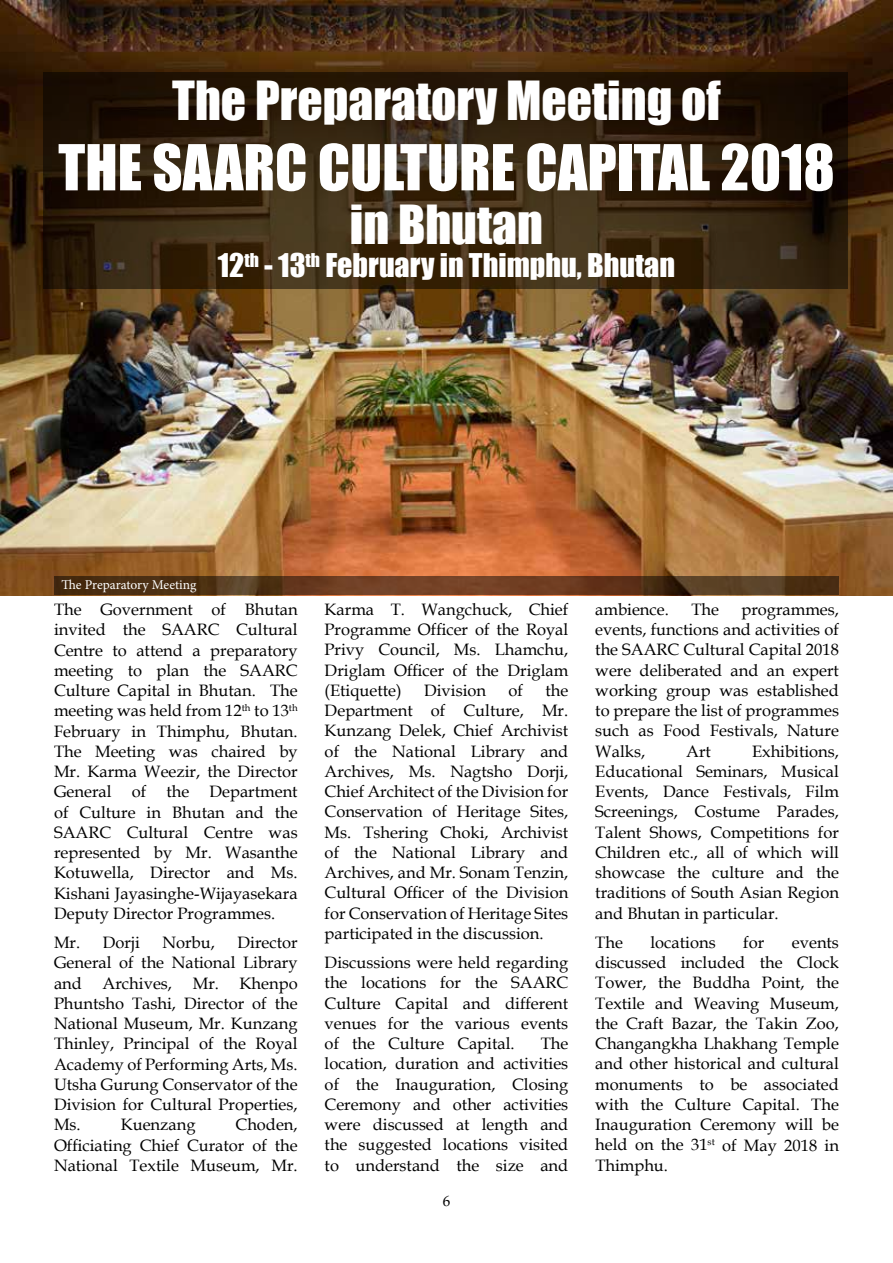
<style>
.page{position:relative;width:893px;height:1263px;background:#fff}
.page>*{position:absolute;margin:0;border:0;box-sizing:border-box;transform-origin:0 0}
.t1{font:58.5px "Impact";color:#fff}
.t2{font:49.5px "Impact";color:#fff}
.t3{font:30px "Impact";color:#fff}
.t4{font:16.5px/20.2px "Book Antiqua";color:#000;text-align:justify}
.t5{font:15px "Book Antiqua";color:#000}
.t6{font:13.5px "Minion Pro";letter-spacing:-.005em;color:#fff}
</style>
<div class="page">
<img style="left:0;top:0;width:893px;height:595px">
<svg style="left:43px;top:72px;width:805px;height:216px;background:#30200e"></svg>
<svg style="left:54px;top:576px;width:785px;height:19px;background:#5c371c"></svg>
<h2 class="t2" style="left:172px;top:62px;width:550px">The Preparatory Meeting of</h2>
<h1 class="t1" style="left:58px;top:122px;width:778px">THE SAARC CULTURE CAPITAL 2018</h1>
<h2 class="t2" style="left:350px;top:187px;width:195px">in Bhutan</h2>
<h3 class="t3" style="left:218px;top:242px;width:459px">12<sup>th</sup> - 13<sup>th</sup> February in Thimphu, Bhutan</h3>
<p class="t6" style="left:62px;top:575px;width:136px">The Preparatory Meeting</p>
<p class="t4" style="left:54px;top:599px;width:245px">The Government of Bhutan invited the SAARC Cultural Centre to attend a preparatory meeting to plan the SAARC Culture Capital in Bhutan. The meeting was held from 12<sup>th</sup> to 13<sup>th </sup>February in Thimphu, Bhutan.<br>The Meeting was chaired by Mr. Karma Weezir, the Director General of the Department of Culture in Bhutan and the SAARC Cultural Centre was represented by Mr. Wasanthe Kotuwella, Director and Ms.<br>Kishani Jayasinghe-Wijayasekara Deputy Director Programmes.</p>
<p class="t4" style="left:54px;top:932px;width:87px">Mr. Dorji</p>
<p class="t4" style="left:162px;top:932px;width:54px">Norbu,</p>
<p class="t4" style="left:54px;top:932px;width:245px;text-indent:183px">Director General of the National Library and</p>
<p class="t4" style="left:54px;top:972px;width:245px;text-indent:139px">Mr. Khenpo Phuntsho Tashi, Director of the National Museum, Mr. Kunzang Thinley, Principal of the Royal Academy of Performing Arts, Ms.<br>Utsha Gurung Conservator of the Division for Cultural Properties, Ms.</p>
<p class="t4" style="left:103px;top:972px;width:71px">Archives,</p>
<p class="t4" style="left:54px;top:1114px;width:245px;text-indent:182px">Choden, Officiating Chief Curator of the National Textile Museum, Mr.</p>
<p class="t4" style="left:121px;top:1114px;width:76px">Kuenzang</p>
<p class="t4" style="left:325px;top:599px;width:245px">Karma T. Wangchuck, Chief Programme Officer of the Royal Privy Council, Ms. Lhamchu, Driglam Officer of the Driglam (Etiquette)</p>
<p class="t4" style="left:325px;top:680px;width:245px;text-indent:221px">the Department of Culture, Mr.<br>Kunzang Delek, Chief Archivist of the National Library and Archives, Ms. Nagtsho Dorji, Chief Architect of the Division for Conservation of Heritage Sites, Ms. Tshering Choki, Archivist of the National Library and Archives, and Mr. Sonam Tenzin, Cultural Officer of the Division for Conservation of Heritage Sites participated in the discussion.</p>
<p class="t4" style="left:325px;top:952px;width:245px">Discussions were held regarding the locations for the SAARC Culture Capital and different venues for the various events of the Culture Capital.</p>
<p class="t4" style="left:424px;top:680px;width:64px">Division</p>
<p class="t4" style="left:509px;top:680px;width:16px">of</p>
<p class="t4" style="left:325px;top:1033px;width:245px;text-indent:216px">The location, duration and activities of the Inauguration, Closing Ceremony and other activities were discussed at length and the suggested locations visited to understand the size and</p>
<p class="t5" style="left:443px;top:1190px;width:9px">6</p>
<p class="t4" style="left:595px;top:599px;width:75px">ambience.</p>
<p class="t4" style="left:691px;top:599px;width:29px">The</p>
<p class="t4" style="left:595px;top:599px;width:245px;text-indent:146px">programmes, events, functions and activities of the SAARC Cultural Capital 2018 were deliberated and an expert working group was established to prepare the list of programmes such as Food Festivals, Nature Walks,</p>
<p class="t4" style="left:595px;top:740px;width:245px;text-indent:157px">Exhibitions, Educational Seminars, Musical Events, Dance Festivals, Film Screenings, Costume Parades, Talent Shows, Competitions for Children etc., all of which will showcase the culture and the traditions of South Asian Region and Bhutan in particular.</p>
<p class="t4" style="left:595px;top:932px;width:29px">The</p>
<p class="t4" style="left:650px;top:932px;width:67px">locations</p>
<p class="t4" style="left:743px;top:932px;width:23px">for</p>
<p class="t4" style="left:686px;top:740px;width:26px">Art</p>
<p class="t4" style="left:595px;top:932px;width:245px;text-indent:197px">events discussed included the Clock Tower, the Buddha Point, the Textile and Weaving Museum, the Craft Bazar, the Takin Zoo, Changangkha Lhakhang Temple and other historical and cultural monuments to be associated with the Culture Capital. The Inauguration Ceremony will be held on the 31<sup>st</sup> of May 2018 in Thimphu.</p>
</div>
